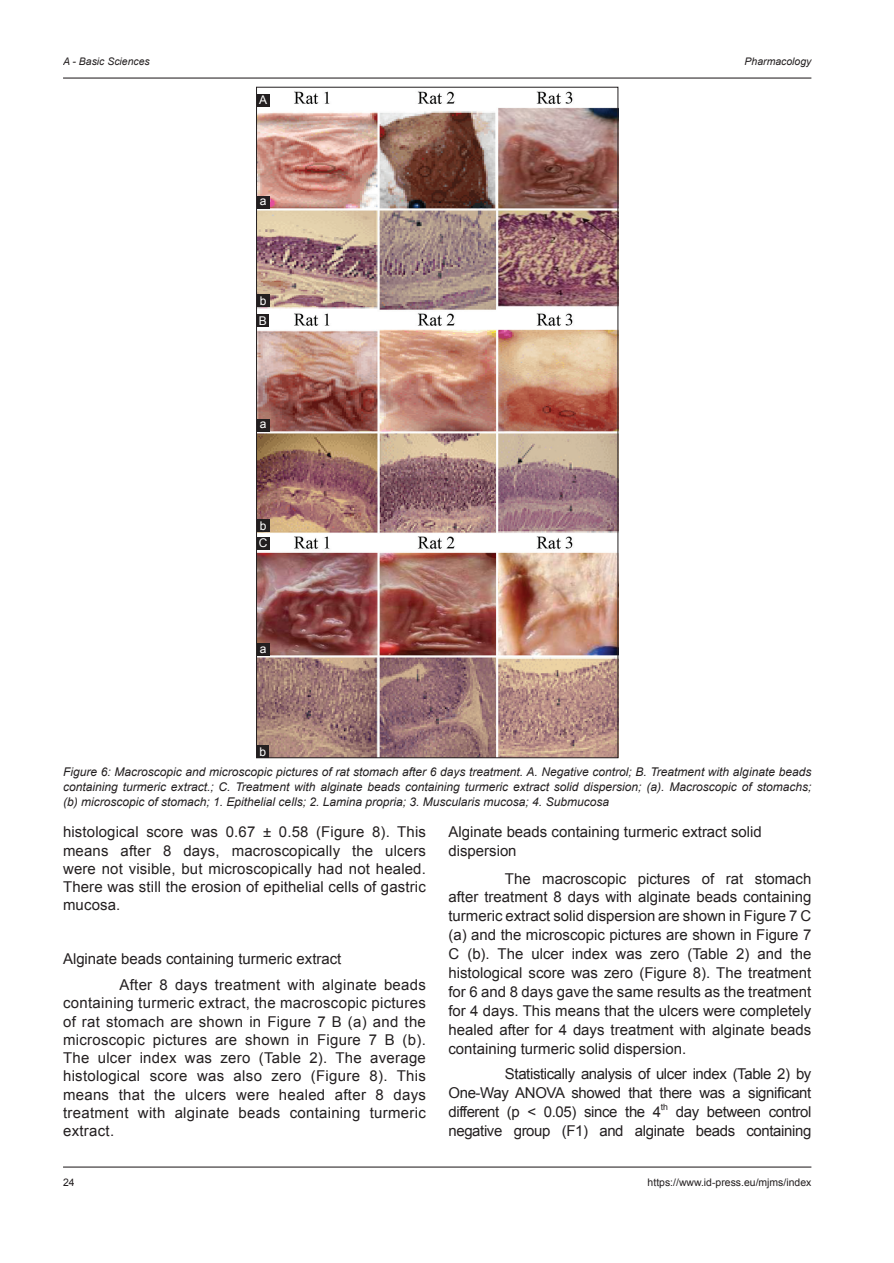
<style>
.page{position:relative;width:894px;height:1263px;background:#fff}
.page>*{position:absolute;margin:0;border:0;box-sizing:border-box;transform-origin:0 0}
.TX{font:15px/18.3px "Arial";color:#231f20;text-align:justify}
.TX-2{font:15px/18.9px "Arial";letter-spacing:-.025em;color:#231f20;text-align:right}
.FGC{font:italic 12px/15px "Arial";color:#231f20;text-align:justify}
.LABEL{font:12px "Arial";color:#fff}
.t1{font:10.5px "Arial";color:#231f20}
.t2{font:italic 10.5px "Arial";color:#231f20}
.TX-3{font:8.7px "Arial";color:#231f20}
</style>
<div class="page">
<hr style="left:63px;top:78px;width:748px;height:1px;background:#231f20">
<hr style="left:63px;top:1166px;width:748px;height:1px;background:#231f20">
<img style="left:258px;top:91px;width:358px;height:665px">
<div style="left:256px;top:294px;width:13px;height:13px;background:#231f20"></div>
<div style="left:256px;top:196px;width:13px;height:12px;background:#231f20"></div>
<div style="left:256px;top:519px;width:13px;height:12px;background:#231f20"></div>
<div style="left:256px;top:418px;width:13px;height:13px;background:#231f20"></div>
<div style="left:256px;top:745px;width:13px;height:13px;background:#231f20"></div>
<div style="left:256px;top:643px;width:13px;height:13px;background:#231f20"></div>
<div style="left:256px;top:314px;width:13px;height:13px;background:#231f20"></div>
<div style="left:256px;top:94px;width:13px;height:13px;background:#231f20"></div>
<div style="left:256px;top:537px;width:13px;height:13px;background:#231f20"></div>
<p class="t2" style="left:63px;top:54px;width:88px">A - Basic Sciences</p>
<p class="t2" style="left:744px;top:54px;width:68px">Pharmacology</p>
<p class="LABEL" style="left:259px;top:92px;width:10px">A</p>
<p class="LABEL" style="left:259px;top:193px;width:8px">a</p>
<p class="LABEL" style="left:260px;top:293px;width:8px">b</p>
<p class="LABEL" style="left:259px;top:313px;width:10px">B</p>
<p class="LABEL" style="left:259px;top:416px;width:8px">a</p>
<p class="LABEL" style="left:259px;top:517px;width:8px">b</p>
<p class="LABEL" style="left:258px;top:535px;width:10px">C</p>
<p class="LABEL" style="left:259px;top:641px;width:8px">a</p>
<p class="LABEL" style="left:259px;top:743px;width:8px">b</p>
<p class="FGC" style="left:63px;top:764px;width:749px">Figure 6: Macroscopic and microscopic pictures of rat stomach after 6 days treatment. A. Negative control; B. Treatment with alginate beads containing turmeric extract.; C. Treatment with alginate beads containing turmeric extract solid dispersion; (a). Macroscopic of stomachs; (b) microscopic of stomach; 1. Epithelial cells; 2. Lamina propria; 3. Muscularis mucosa; 4. Submucosa</p>
<p class="TX" style="left:63px;top:823px;width:364px">histological score was 0.67 ± 0.58 (Figure 8). This means after 8 days, macroscopically the ulcers were not visible, but microscopically had not healed.<br>There was still the erosion of epithelial cells of gastric mucosa.</p>
<h4 class="TX" style="left:63px;top:949px;width:280px">Alginate beads containing turmeric extract</h4>
<p class="TX" style="left:63px;top:976px;width:364px;text-indent:56px">After 8 days treatment with alginate beads containing turmeric extract, the macroscopic pictures of rat stomach are shown in Figure 7 B (a) and the microscopic pictures are shown in Figure 7 B (b).<br>The ulcer index was zero (Table 2). The average histological score was also zero (Figure 8). This means that the ulcers were healed after 8 days treatment with alginate beads containing turmeric extract.</p>
<h4 class="TX" style="left:448px;top:823px;width:315px;line-height:18.9px">Alginate beads containing turmeric extract solid dispersion</h4>
<p class="TX" style="left:448px;top:869px;width:364px;line-height:18.9px;text-indent:56px">The macroscopic pictures of rat stomach after treatment 8 days with alginate beads containing turmeric extract solid dispersion are shown in Figure 7 C (a) and the microscopic pictures are shown in Figure 7<br>C (b). The ulcer index was zero (Table 2) and the histological score was zero (Figure 8). The treatment for 6 and 8 days gave the same results as the treatment for 4 days. This means that the ulcers were completely healed after for 4 days treatment with alginate beads containing turmeric solid dispersion.</p>
<p class="TX" style="left:448px;top:1064px;width:364px;line-height:18.9px;text-indent:56px">Statistically analysis of ulcer index (Table 2) by One-Way ANOVA showed that there was a significant different (p &lt; 0.05) since the 4</p>
<p class="TX-3" style="left:660px;top:1101px;width:9px">th</p>
<p class="TX-2" style="left:448px;top:1102px;width:364px">day between control<br>negative group (F1) and alginate beads containing</p>
<p class="t1" style="left:63px;top:1175px;width:13px">24</p>
<p class="t1" style="left:647px;top:1175px;width:165px">https://www.id-press.eu/mjms/index</p>
</div>
